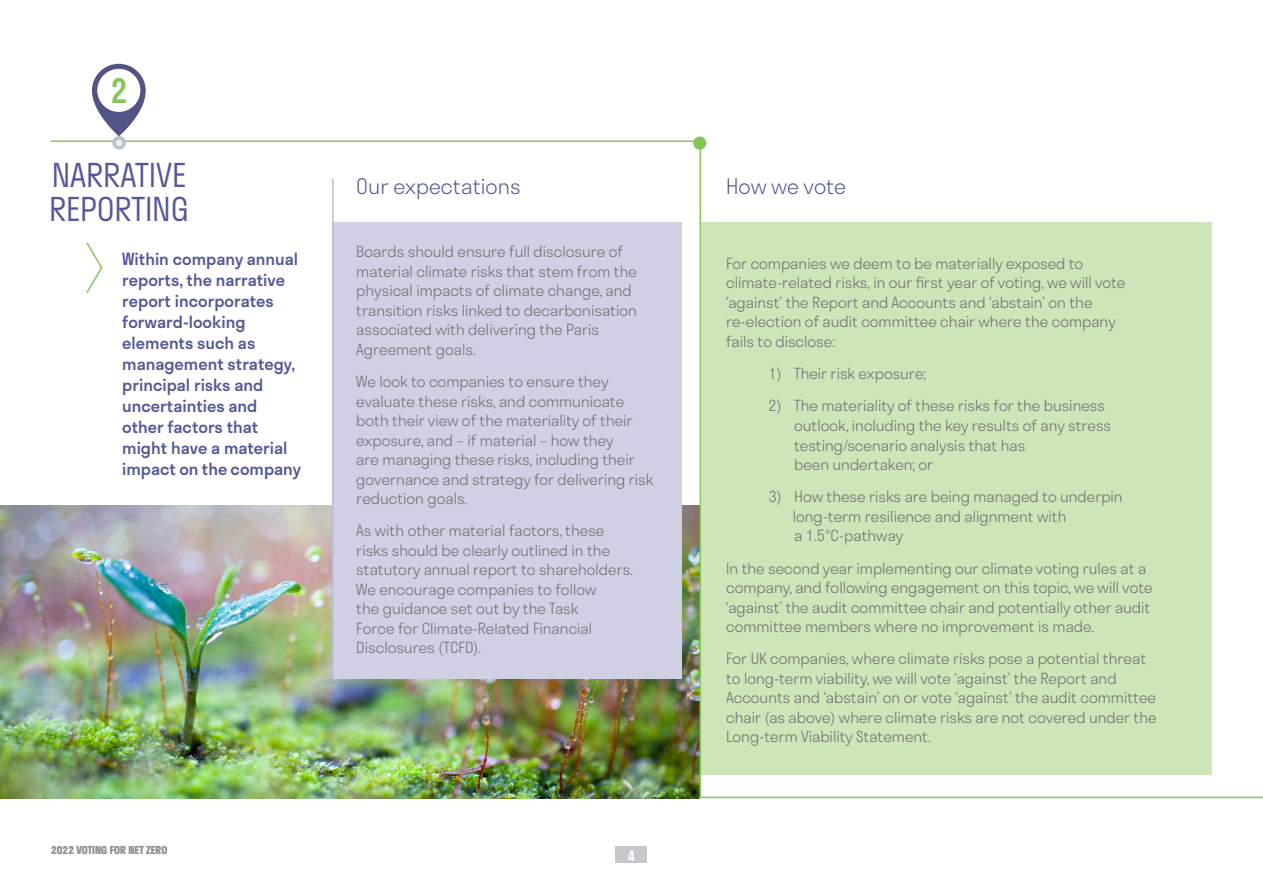
<style>
.page{position:relative;width:1263px;height:893px;background:#fff}
.page>*{position:absolute;margin:0;border:0;box-sizing:border-box;transform-origin:0 0}
.LIGHT_HEADER{font:500 33px "Stratos";color:#86c659}
.t1{font:300 31.5px/34.5px "Stratos";letter-spacing:-.005em;color:#535897}
.Header_light{font:300 21px "Stratos";color:#535897}
.BODY_9_14_black{font:500 16.5px/21px "Stratos";color:#535897}
.BODY_10_14_LIGHT{font:300 15px/19.5px "Stratos";color:#6c6d70}
.t2{font:600 13.5px "Stratos";color:#fff}
.LEFT_FOOTER_GREY{font:600 10.5px "Stratos";color:#939598}
</style>
<div class="page">
<img style="left:0;top:505px;width:699px;height:293px">
<hr style="left:51px;top:140px;width:648px;height:2px;background:#86c659">
<div style="left:615px;top:847px;width:32px;height:16px;background:#c7c8ca"></div>
<div style="left:333px;top:222px;width:349px;height:457px;background:#d0d0e4"></div>
<svg style="left:92px;top:64px;width:54px;height:86px"></svg>
<div style="left:701px;top:222px;width:511px;height:553px;background:#cde5b8"></div>
<svg style="left:86px;top:242px;width:17px;height:51px"></svg>
<hr style="left:699px;top:797px;width:564px;height:1px;background:#86c659">
<div style="left:693px;top:136px;width:13px;height:14px;background:#86c659;border-radius:50%"></div>
<hr style="left:699px;top:141px;width:2px;height:656px;background:#86c659">
<hr style="left:332px;top:179px;width:2px;height:500px;background:#bcbdd8">
<p class="LIGHT_HEADER" style="left:110px;top:65px;width:20px">2</p>
<p class="t1" style="left:49px;top:157px;width:141px">NARRATIVE<br>REPORTING</p>
<p class="BODY_9_14_black" style="left:122px;top:248px;width:180px">Within company annual reports, the narrative report incorporates forward-looking elements such as management strategy, principal risks and uncertainties and other factors that might have a material impact on the company</p>
<p class="Header_light" style="left:356px;top:170px;width:166px">Our expectations</p>
<p class="BODY_10_14_LIGHT" style="left:356px;top:241px;width:282px">Boards should ensure full disclosure of material climate risks that stem from the physical impacts of climate change, and transition risks linked to decarbonisation associated with delivering the Paris Agreement goals.</p>
<p class="BODY_10_14_LIGHT" style="left:356px;top:371px;width:299px">We look to companies to ensure they evaluate these risks, and communicate both their view of the materiality of their exposure, and – if material – how they<br>are managing these risks, including their governance and strategy for delivering risk reduction goals.</p>
<p class="BODY_10_14_LIGHT" style="left:356px;top:520px;width:278px">As with other material factors, these risks should be clearly outlined in the statutory annual report to shareholders.<br>We encourage companies to follow<br>the guidance set out by the Task<br>Force for Climate-Related Financial Disclosures (TCFD).</p>
<p class="LEFT_FOOTER_GREY" style="left:51px;top:842px;width:118px">2022 VOTING FOR NET ZERO</p>
<p class="t2" style="left:628px;top:845px;width:9px">4</p>
<p class="Header_light" style="left:726px;top:170px;width:122px">How we vote</p>
<p class="BODY_10_14_LIGHT" style="left:726px;top:253px;width:401px">For companies we deem to be materially exposed to climate-related risks, in our first year of voting, we will vote ‘against’ the Report and Accounts and ‘abstain’ on the re-election of audit committee chair where the company fails to disclose:</p>
<p class="BODY_10_14_LIGHT" style="left:769px;top:363px;width:159px">1) Their risk exposure;</p>
<p class="BODY_10_14_LIGHT" style="left:794px;top:396px;width:318px;text-indent:-26px">2) The materiality of these risks for the business outlook, including the key results of any stress testing/scenario analysis that has<br>been undertaken; or</p>
<p class="BODY_10_14_LIGHT" style="left:793px;top:486px;width:331px;text-indent:-24px">3) How these risks are being managed to underpin long-term resilience and alignment with<br>a 1.5°C-pathway</p>
<p class="BODY_10_14_LIGHT" style="left:726px;top:558px;width:428px">In the second year implementing our climate voting rules at a company, and following engagement on this topic, we will vote ‘against’ the audit committee chair and potentially other audit committee members where no improvement is made.</p>
<p class="BODY_10_14_LIGHT" style="left:726px;top:648px;width:432px">For UK companies, where climate risks pose a potential threat to long-term viability, we will vote ‘against’ the Report and Accounts and ‘abstain’ on or vote ‘against’ the audit committee chair (as above) where climate risks are not covered under the Long-term Viability Statement.</p>
</div>
